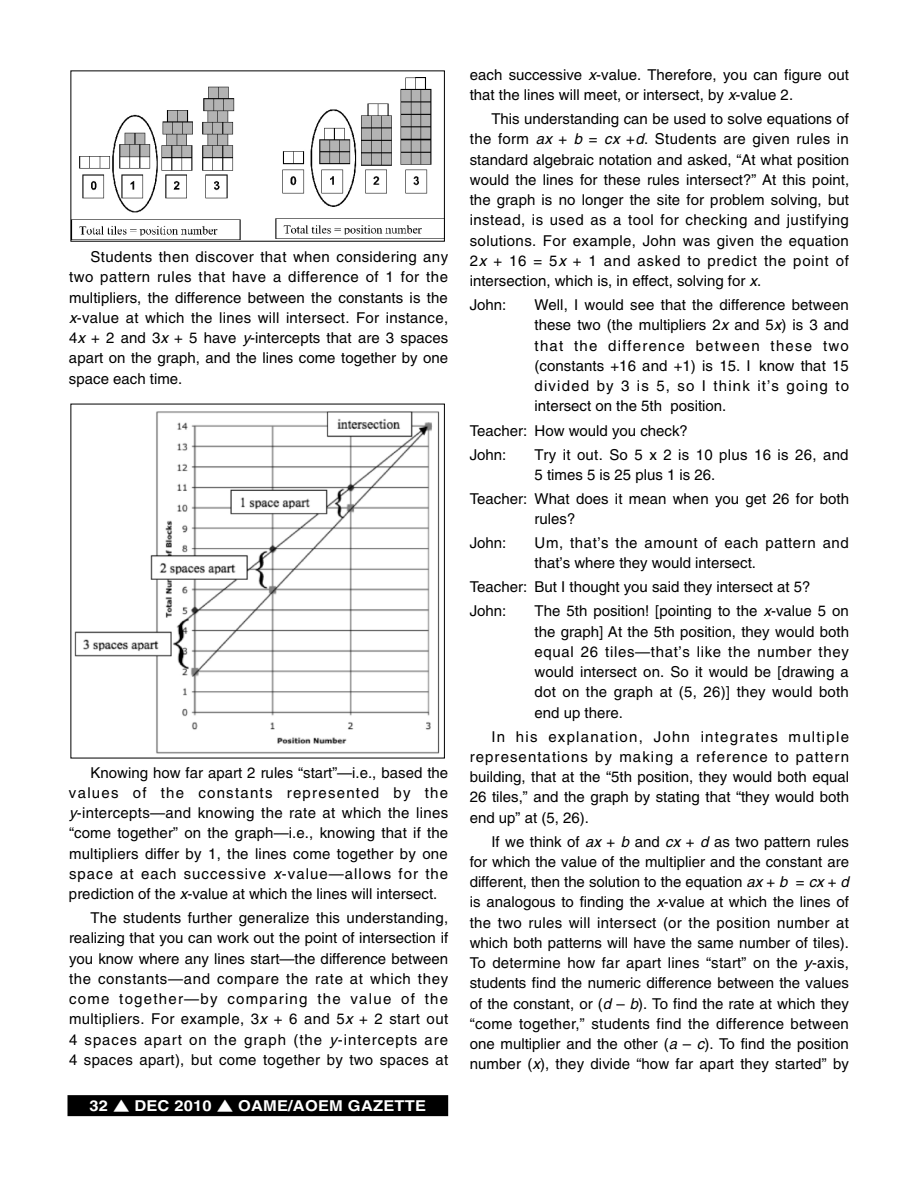
<style>
.page{position:relative;width:918px;height:1188px;background:#fff}
.page>*{position:absolute;margin:0;border:0;box-sizing:border-box;transform-origin:0 0}
.t1{font:15px/20.2px "Helvetica";color:#000;text-align:justify}
.t2{font:15px/20.2px "Helvetica";letter-spacing:.04em;color:#000}
.t3{font:15px/20.2px "Helvetica";letter-spacing:.02em;color:#000}
.t4{font:700 15px "Helvetica";letter-spacing:.01em;color:#fff;scale:1.1 1}
.s1{font-style:italic}
</style>
<div class="page">
<img style="left:74px;top:411px;width:366px;height:343px">
<img style="left:72px;top:77px;width:371px;height:163px">
<div style="left:68px;top:1095px;width:380px;height:21px;background:#000"></div>
<p class="t1" style="left:69px;top:248px;width:381px;text-indent:22px">Students then discover that when considering any two pattern rules that have a difference of 1 for the multipliers, the difference between the constants is the <span class="s1">x</span>-value at which the lines will intersect. For instance, 4<span class="s1">x</span> + 2 and 3<span class="s1">x</span> + 5 have <span class="s1">y</span>-intercepts that are 3 spaces apart on the graph, and the lines come together by one space each time.</p>
<p class="t1" style="left:69px;top:764px;width:381px;text-indent:22px">Knowing how far apart 2 rules “start”—i.e., based the values of the constants represented by the <span class="s1">y</span>-intercepts—and knowing the rate at which the lines “come together” on the graph—i.e., knowing that if the multipliers differ by 1, the lines come together by one space at each successive <span class="s1">x</span>-value—allows for the prediction of the <span class="s1">x</span>-value at which the lines will intersect.</p>
<p class="t1" style="left:69px;top:909px;width:381px;text-indent:22px">The students further generalize this understanding, realizing that you can work out the point of intersection if you know where any lines start—the difference between the constants—and compare the rate at which they come together—by comparing the value of the multipliers. For example, 3<span class="s1">x</span> + 6 and 5<span class="s1">x</span> + 2 start out 4 spaces apart on the graph (the <span class="s1">y</span>-intercepts are 4 spaces apart), but come together by two spaces at</p>
<p class="t4" style="left:90px;top:1100px;width:307px">32 ▲ DEC 2010 ▲ OAME/AOEM GAZETTE</p>
<p class="t1" style="left:470px;top:66px;width:381px">each successive <span class="s1">x</span>-value. Therefore, you can figure out that the lines will meet, or intersect, by <span class="s1">x</span>-value 2.</p>
<p class="t1" style="left:470px;top:110px;width:381px;text-indent:22px">This understanding can be used to solve equations of the form <span class="s1">ax</span> + <span class="s1">b</span> = <span class="s1">cx</span> +<span class="s1">d</span>. Students are given rules in standard algebraic notation and asked, “At what position would the lines for these rules intersect?” At this point, the graph is no longer the site for problem solving, but instead, is used as a tool for checking and justifying solutions. For example, John was given the equation 2<span class="s1">x</span> + 16 = 5<span class="s1">x</span> + 1 and asked to predict the point of intersection, which is, in effect, solving for <span class="s1">x</span>.</p>
<p class="t1" style="left:470px;top:296px;width:38px">John:</p>
<p class="t1" style="left:535px;top:296px;width:316px">Well, I would see that the difference between these two (the multipliers 2<span class="s1">x</span> and 5<span class="s1">x</span>) is 3 and that the difference between these two (constants +16 and +1) is 15. I know that 15 divided by 3 is 5, so I think it’s going to intersect on the 5th position.</p>
<p class="t1" style="left:470px;top:420px;width:220px;line-height:24px">Teacher: How would you check?<br>John:</p>
<p class="t3" style="left:535px;top:446px;width:316px">Try it out. So 5 x 2 is 10 plus 16 is 26, and<br>5 times 5 is 25 plus 1 is 26.</p>
<p class="t1" style="left:535px;top:490px;width:316px;text-indent:-65px">Teacher: What does it mean when you get 26 for both rules?</p>
<p class="t1" style="left:470px;top:534px;width:38px">John:</p>
<p class="t2" style="left:535px;top:534px;width:316px">Um, that’s the amount of each pattern and that’s where they would intersect.</p>
<p class="t1" style="left:470px;top:576px;width:342px;line-height:24px">Teacher: But I thought you said they intersect at 5?<br>John:</p>
<p class="t1" style="left:535px;top:602px;width:316px">The 5th position! [pointing to the <span class="s1">x</span>-value 5 on the graph] At the 5th position, they would both equal 26 tiles—that’s like the number they would intersect on. So it would be [drawing a dot on the graph at (5, 26)] they would both end up there.</p>
<p class="t1" style="left:470px;top:728px;width:381px;text-indent:22px">In his explanation, John integrates multiple representations by making a reference to pattern building, that at the “5th position, they would both equal 26 tiles,” and the graph by stating that “they would both end up” at (5, 26).</p>
<p class="t1" style="left:470px;top:833px;width:381px;text-indent:22px">If we think of <span class="s1">ax</span> + <span class="s1">b</span> and <span class="s1">cx</span> + <span class="s1">d</span> as two pattern rules for which the value of the multiplier and the constant are different, then the solution to the equation <span class="s1">ax</span> + <span class="s1">b</span> = <span class="s1">cx</span> + <span class="s1">d </span>is analogous to finding the <span class="s1">x</span>-value at which the lines of the two rules will intersect (or the position number at which both patterns will have the same number of tiles).<br>To determine how far apart lines “start” on the <span class="s1">y</span>-axis, students find the numeric difference between the values of the constant, or (<span class="s1">d</span> – <span class="s1">b</span>). To find the rate at which they “come together,” students find the difference between one multiplier and the other (<span class="s1">a</span> – <span class="s1">c</span>). To find the position number (<span class="s1">x</span>), they divide “how far apart they started” by</p>
</div>
